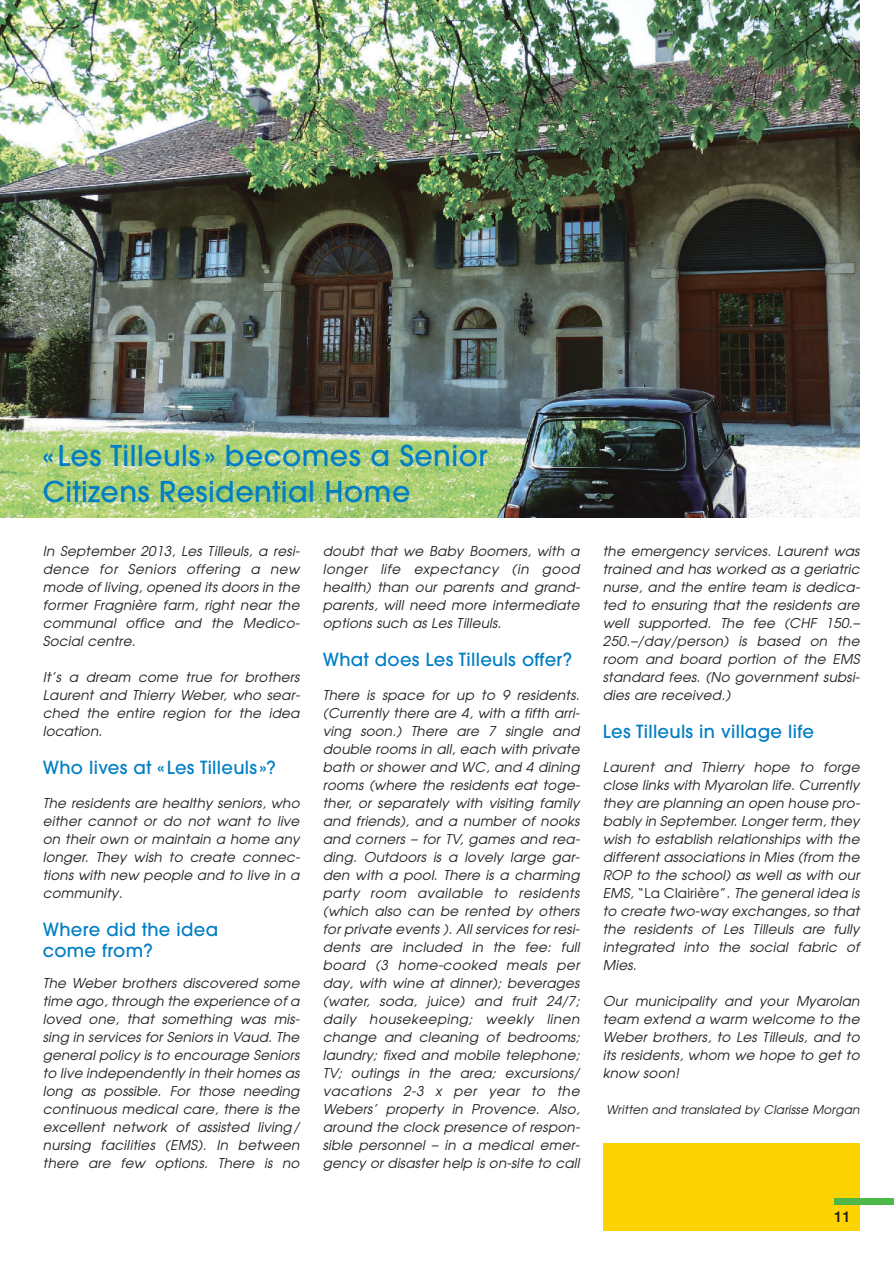
<style>
.page{position:relative;width:894px;height:1265px;background:#fff}
.page>*{position:absolute;margin:0;border:0;box-sizing:border-box;transform-origin:0 0}
.t1{font:500 28.5px/36px "Avant Garde";letter-spacing:.015em;color:#007ec5}
.t2{font:500 18px/21.6px "Avant Garde";letter-spacing:.015em;color:#007ec5}
.t3{font:500 15px "Helvetica Neue";color:#231f20}
.t4{font:italic 13.5px/18px "Avant Garde";letter-spacing:.015em;color:#231f20;text-align:justify}
.t5{font:italic 12px "Avant Garde";color:#231f20}
.s1{font-style:normal}
</style>
<div class="page">
<img style="left:0;top:0;width:894px;height:1231px">
<h1 class="t1" style="left:43px;top:440px;width:446px">« Les Tilleuls » becomes a Senior<br>Citizens Residential Home</h1>
<p class="t4" style="left:43px;top:543px;width:260px">In September 2013, Les Tilleuls, a resi&shy;dence for Seniors offering a new mode of living, opened its doors in the former Fragnière farm, right near the communal office and the Medico-Social centre.</p>
<p class="t4" style="left:43px;top:669px;width:260px">It’s a dream come true for brothers Laurent and Thierry Weber, who sear&shy;ched the entire region for the idea location.</p>
<h2 class="t2" style="left:43px;top:757px;width:235px">Who lives at « Les Tilleuls »?</h2>
<p class="t4" style="left:43px;top:795px;width:260px;text-align:left">The residents are healthy seniors, who either cannot or do not want to live on their own or maintain a home any longer. They wish to create connec&shy;tions with new people and to live in a community.</p>
<h2 class="t2" style="left:43px;top:919px;width:177px">Where did the idea come from?</h2>
<p class="t4" style="left:43px;top:975px;width:260px">The Weber brothers discovered some time ago, through the experience of a loved one, that something was mis&shy;sing in services for Seniors in Vaud. The general policy is to encourage Seniors to live independently in their homes as long as possible. For those needing continuous medical care, there is the excellent network of assisted living/ nursing facilities (EMS). In between there are few options. There is no</p>
<p class="t4" style="left:323px;top:543px;width:260px">doubt that we Baby Boomers, with a longer life expectancy (in good health) than our parents and grand&shy;parents, will need more intermediate options such as Les Tilleuls.</p>
<h2 class="t2" style="left:323px;top:649px;width:251px">What does Les Tilleuls offer?</h2>
<p class="t4" style="left:323px;top:687px;width:260px;text-align:left">There is space for up to 9 residents. (Currently there are 4, with a fifth arri&shy;ving soon.) There are 7 single and double rooms in all, each with private bath or shower and WC, and 4 dining rooms (where the residents eat toge&shy;ther, or separately with visiting family and friends), and a number of nooks and corners – for TV, games and rea&shy;ding. Outdoors is a lovely large gar&shy;den with a pool. There is a charming party room available to residents (which also can be rented by others for private events ). All services for resi&shy;dents are included in the fee: full board (3 home-cooked meals per day, with wine at dinner); beverages (water, soda, juice) and fruit 24/7; daily housekeeping; weekly linen change and cleaning of bedrooms; laundry; fixed and mobile telephone; TV; outings in the area; excursions/ vacations 2-3 x per year to the Webers’ property in Provence. Also, around the clock presence of respon&shy;sible personnel – in a medical emer&shy;gency or disaster help is on-site to call</p>
<p class="t4" style="left:603px;top:543px;width:260px">the emergency services. Laurent was trained and has worked as a geriatric nurse, and the entire team is dedica&shy;ted to ensuring that the residents are well supported. The fee (CHF 150.– 250.–/day/person) is based on the room and board portion of the EMS standard fees. (No government subsi&shy;dies are received.)</p>
<h2 class="t2" style="left:603px;top:721px;width:213px">Les Tilleuls in village life</h2>
<p class="t4" style="left:603px;top:759px;width:260px;text-align:left">Laurent and Thierry hope to forge close links with Myarolan life. Currently they are planning an open house pro&shy;bably in September. Longer term, they wish to establish relationships with the different associations in Mies (from the ROP to the school) as well as with our EMS, <span class="s1">“ L a C l a i r i è r e ”</span> . The general idea is to create two-way exchanges, so that the residents of Les Tilleuls are fully integrated into the social fabric of Mies.</p>
<p class="t4" style="left:603px;top:993px;width:260px">Our municipality and your Myarolan team extend a warm welcome to the Weber brothers, to Les Tilleuls, and to its residents, whom we hope to get to know soon!</p>
<p class="t5" style="left:606px;top:1105px;width:257px">Written and translated by Clarisse Morgan</p>
<p class="t3" style="left:834px;top:1210px;width:18px">11</p>
</div>
